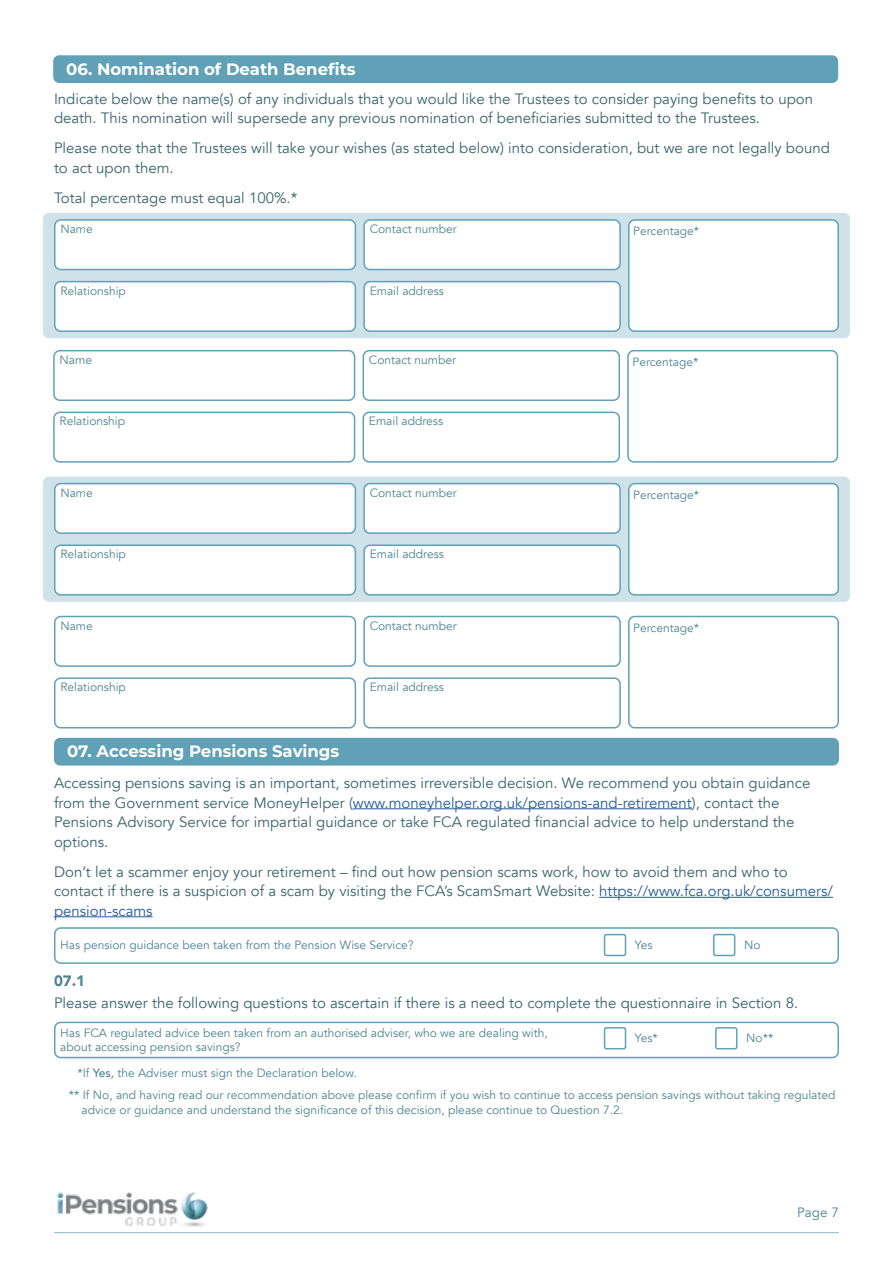
<style>
.page{position:relative;width:893px;height:1263px;background:#fff}
.page>*{position:absolute;margin:0;border:0;box-sizing:border-box;transform-origin:0 0}
.t1{font:100 16.5px "Montserrat";color:#fff}
.t2{font:15px/19.5px "Avenir";color:#39656d}
.t3{font:900 15px "Avenir";color:#4c8493}
.t4{font:13.5px "Avenir";color:#4c8493}
.t5{font:12px/14.4px "Avenir";color:#4c8493}
.s1{color:#275b9b}
.s2{font-weight:500}
</style>
<div class="page">
<hr style="left:54px;top:1232px;width:785px;height:1px;background:#61a1b7">
<img style="left:57px;top:1192px;width:151px;height:36px">
<div style="left:43px;top:213px;width:807px;height:125px;background:linear-gradient(to right,#cfe1e9,#cfe1e9);border-radius:6px"></div>
<div style="left:53px;top:55px;width:785px;height:28px;background:#61a1b7;border-radius:6px"></div>
<div style="left:55px;top:220px;width:300px;height:50px;background:#fff;border-radius:6px"></div>
<div style="left:54px;top:219px;width:302px;height:51px;border:2px solid #61a1b7;border-radius:6px"></div>
<div style="left:60px;top:221px;width:115px;height:18px;background:#fff"></div>
<div style="left:364px;top:220px;width:256px;height:50px;background:#fff;border-radius:6px"></div>
<div style="left:363px;top:219px;width:258px;height:51px;border:2px solid #61a1b7;border-radius:6px"></div>
<div style="left:629px;top:220px;width:209px;height:111px;background:#fff;border-radius:6px"></div>
<div style="left:628px;top:219px;width:211px;height:113px;border:2px solid #61a1b7;border-radius:6px"></div>
<div style="left:55px;top:282px;width:300px;height:49px;background:#fff;border-radius:6px"></div>
<div style="left:54px;top:281px;width:302px;height:51px;border:2px solid #61a1b7;border-radius:6px"></div>
<div style="left:364px;top:282px;width:256px;height:49px;background:#fff;border-radius:6px"></div>
<div style="left:363px;top:281px;width:258px;height:51px;border:2px solid #61a1b7;border-radius:6px"></div>
<div style="left:370px;top:283px;width:114px;height:18px;background:#fff"></div>
<div style="left:53px;top:350px;width:302px;height:51px;border:2px solid #61a1b7;border-radius:6px"></div>
<div style="left:363px;top:350px;width:257px;height:51px;border:2px solid #61a1b7;border-radius:6px"></div>
<div style="left:627px;top:350px;width:211px;height:113px;border:2px solid #61a1b7;border-radius:6px"></div>
<div style="left:53px;top:412px;width:302px;height:51px;border:2px solid #61a1b7;border-radius:6px"></div>
<div style="left:363px;top:412px;width:257px;height:51px;border:2px solid #61a1b7;border-radius:6px"></div>
<div style="left:54px;top:616px;width:302px;height:51px;border:2px solid #61a1b7;border-radius:6px"></div>
<div style="left:363px;top:616px;width:258px;height:51px;border:2px solid #61a1b7;border-radius:6px"></div>
<div style="left:628px;top:616px;width:211px;height:112px;border:2px solid #61a1b7;border-radius:6px"></div>
<div style="left:54px;top:677px;width:302px;height:51px;border:2px solid #61a1b7;border-radius:6px"></div>
<div style="left:363px;top:677px;width:258px;height:51px;border:2px solid #61a1b7;border-radius:6px"></div>
<div style="left:43px;top:477px;width:807px;height:125px;background:#cfe1e9;border-radius:6px"></div>
<div style="left:55px;top:484px;width:300px;height:49px;background:#fff;border-radius:6px"></div>
<div style="left:54px;top:483px;width:302px;height:51px;border:2px solid #61a1b7;border-radius:6px"></div>
<div style="left:60px;top:485px;width:115px;height:18px;background:#fff"></div>
<div style="left:364px;top:484px;width:256px;height:49px;background:#fff;border-radius:6px"></div>
<div style="left:363px;top:483px;width:258px;height:51px;border:2px solid #61a1b7;border-radius:6px"></div>
<div style="left:629px;top:484px;width:209px;height:111px;background:#fff;border-radius:6px"></div>
<div style="left:628px;top:483px;width:211px;height:113px;border:2px solid #61a1b7;border-radius:6px"></div>
<div style="left:55px;top:545px;width:300px;height:50px;background:#fff;border-radius:6px"></div>
<div style="left:54px;top:544px;width:302px;height:52px;border:2px solid #61a1b7;border-radius:6px"></div>
<div style="left:364px;top:545px;width:256px;height:50px;background:#fff;border-radius:6px"></div>
<div style="left:363px;top:544px;width:258px;height:52px;border:2px solid #61a1b7;border-radius:6px"></div>
<div style="left:370px;top:546px;width:114px;height:18px;background:#fff"></div>
<div style="left:54px;top:738px;width:785px;height:27px;background:#61a1b7;border-radius:6px"></div>
<hr style="left:353px;top:808px;width:339px;height:1px;background:#275b9b">
<hr style="left:599px;top:897px;width:234px;height:1px;background:#275b9b">
<hr style="left:54px;top:916px;width:99px;height:1px;background:#275b9b">
<div style="left:54px;top:927px;width:785px;height:37px;border:2px solid #61a1b7;border-radius:6px"></div>
<div style="left:604px;top:934px;width:22px;height:22px;border:2px solid #61a1b7;border-radius:2px"></div>
<div style="left:713px;top:934px;width:22px;height:22px;border:2px solid #61a1b7;border-radius:2px"></div>
<div style="left:54px;top:1022px;width:785px;height:36px;border:2px solid #61a1b7;border-radius:6px"></div>
<div style="left:604px;top:1027px;width:22px;height:22px;border:2px solid #61a1b7;border-radius:2px"></div>
<div style="left:715px;top:1027px;width:22px;height:22px;border:2px solid #61a1b7;border-radius:2px"></div>
<p class="t1" style="left:66px;top:58px;width:291px">06. Nomination of Death Benefits</p>
<p class="t2" style="left:54px;top:89px;width:761px">Indicate below the name(s) of any individuals that you would like the Trustees to consider paying benefits to upon death. This nomination will supersede any previous nomination of beneficiaries submitted to the Trustees.</p>
<p class="t2" style="left:54px;top:138px;width:777px">Please note that the Trustees will take your wishes (as stated below) into consideration, but we are not legally bound to act upon them.</p>
<p class="t2" style="left:54px;top:188px;width:245px">Total percentage must equal 100%.*</p>
<p class="t5" style="left:60px;top:222px;width:34px">Name</p>
<p class="t5" style="left:370px;top:222px;width:89px">Contact number</p>
<p class="t5" style="left:633px;top:224px;width:67px">Percentage*</p>
<p class="t5" style="left:60px;top:284px;width:67px">Relationship</p>
<p class="t5" style="left:370px;top:284px;width:76px">Email address</p>
<p class="t5" style="left:60px;top:353px;width:34px">Name</p>
<p class="t5" style="left:369px;top:353px;width:89px">Contact number</p>
<p class="t5" style="left:632px;top:355px;width:67px">Percentage*</p>
<p class="t5" style="left:60px;top:414px;width:67px">Relationship</p>
<p class="t5" style="left:369px;top:414px;width:76px">Email address</p>
<p class="t5" style="left:60px;top:486px;width:34px">Name</p>
<p class="t5" style="left:370px;top:486px;width:89px">Contact number</p>
<p class="t5" style="left:633px;top:488px;width:67px">Percentage*</p>
<p class="t5" style="left:60px;top:547px;width:67px">Relationship</p>
<p class="t5" style="left:370px;top:547px;width:76px">Email address</p>
<p class="t5" style="left:60px;top:618px;width:34px">Name</p>
<p class="t5" style="left:370px;top:618px;width:89px">Contact number</p>
<p class="t5" style="left:633px;top:621px;width:67px">Percentage*</p>
<p class="t5" style="left:60px;top:680px;width:67px">Relationship</p>
<p class="t5" style="left:370px;top:680px;width:76px">Email address</p>
<p class="t1" style="left:67px;top:740px;width:274px">07. Accessing Pensions Savings</p>
<p class="t2" style="left:54px;top:773px;width:758px">Accessing pensions saving is an important, sometimes irreversible decision. We recommend you obtain guidance from the Government service MoneyHelper (<span class="s1">www.moneyhelper.org.uk/pensions-and-retirement</span>), contact the Pensions Advisory Service for impartial guidance or take FCA regulated financial advice to help understand the options.</p>
<p class="t2" style="left:54px;top:862px;width:781px">Don’t let a scammer enjoy your retirement – find out how pension scams work, how to avoid them and who to contact if there is a suspicion of a scam by visiting the FCA’s ScamSmart Website: <span class="s1">https://www.fca.org.uk/consumers/ pension-scams</span></p>
<p class="t5" style="left:60px;top:938px;width:355px">Has pension guidance been taken from the Pension Wise Service?</p>
<p class="t5" style="left:635px;top:938px;width:19px">Yes</p>
<p class="t5" style="left:744px;top:938px;width:18px">No</p>
<p class="t3" style="left:54px;top:968px;width:33px">07.1</p>
<p class="t2" style="left:54px;top:993px;width:746px">Please answer the following questions to ascertain if there is a need to complete the questionnaire in Section 8.</p>
<p class="t5" style="left:60px;top:1026px;width:489px">Has FCA regulated advice been taken from an authorised adviser, who we are dealing with, about accessing pension savings?</p>
<p class="t5" style="left:635px;top:1031px;width:24px">Yes*</p>
<p class="t5" style="left:746px;top:1031px;width:29px">No**</p>
<p class="t5" style="left:69px;top:1062px;width:768px;line-height:22.5px;text-indent:9px">*If <span class="s2">Yes,</span> the Adviser must sign the Declaration below.<br>** If No, and having read our recommendation above please confirm if you wish to continue to access pension savings without taking regulated</p>
<p class="t5" style="left:82px;top:1103px;width:543px">advice or guidance and understand the significance of this decision, please continue to Question 7.2.</p>
<p class="t4" style="left:797px;top:1204px;width:43px">Page 7</p>
</div>
